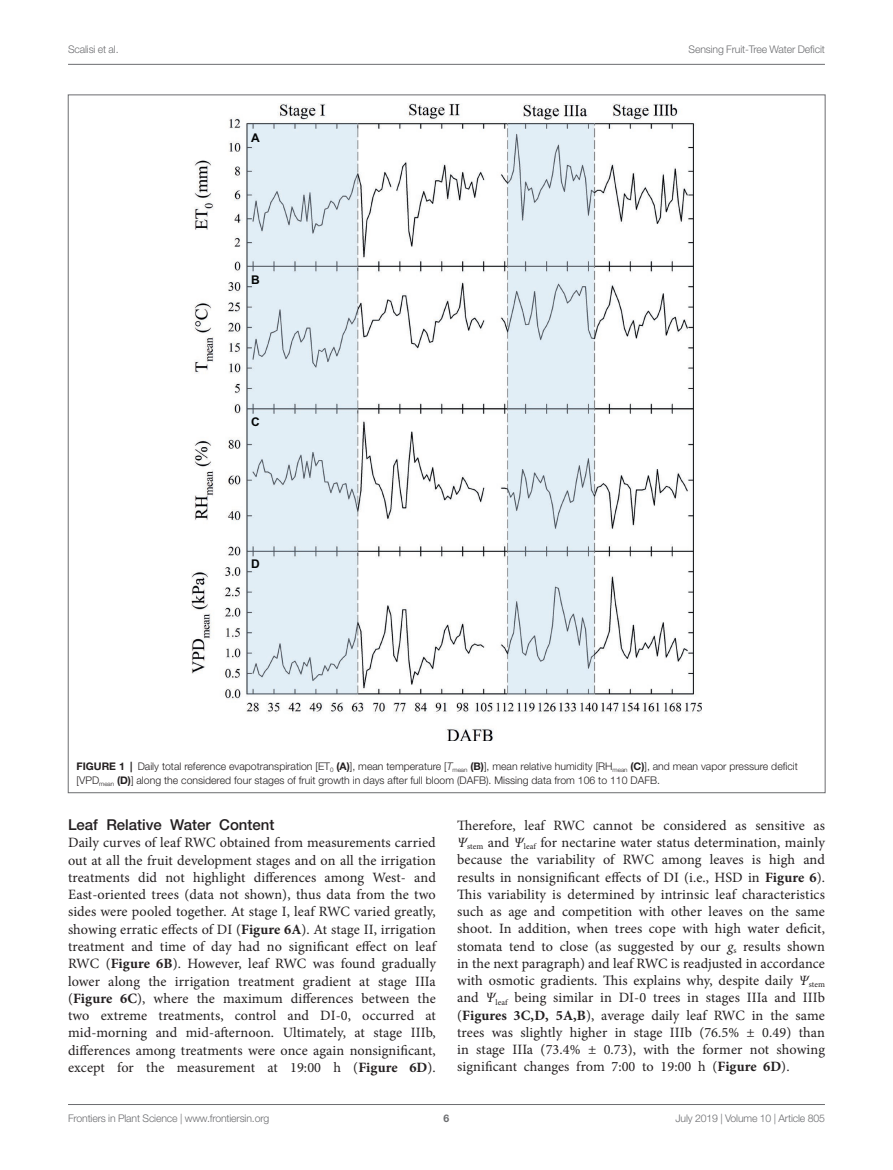
<style>
.page{position:relative;width:893px;height:1170px;background:#fff}
.page>*{position:absolute;margin:0;border:0;box-sizing:border-box;transform-origin:0 0}
.HEAD_3{font:500 15px "Helvetica Neue LT Std";color:#231f20}
.TEXT_FLUSH{font:14.25px/17.2px "Minion Pro";letter-spacing:.005em;color:#231f20;text-align:justify}
.t1{font:700 12px "Arial";color:#030505}
.FIG_LEG{font:300 10.5px/14.2px "Helvetica Neue LT Std";color:#231f20}
.t2{font:300 10.5px "Helvetica Neue LT Std";letter-spacing:-.015em;color:#6c6d70}
.t3{font:700 10.5px "Helvetica Neue LT Std";color:#6c6d70}
.s1{font-weight:700}
.s2{font-style:italic}
</style>
<div class="page">
<hr style="left:68px;top:64px;width:757px;height:1px;background:#6c6d70">
<hr style="left:68px;top:1104px;width:757px;height:1px;background:#6c6d70">
<img style="left:191px;top:103px;width:511px;height:637px">
<p class="t2" style="left:68px;top:42px;width:52px">Scalisi et al.</p>
<p class="t2" style="left:689px;top:42px;width:138px">Sensing Fruit-Tree Water Deficit</p>
<p class="t1" style="left:251px;top:130px;width:10px">A</p>
<p class="t1" style="left:251px;top:271px;width:10px">B</p>
<p class="t1" style="left:251px;top:414px;width:10px">C</p>
<p class="t1" style="left:251px;top:555px;width:10px">D</p>
<p class="FIG_LEG" style="left:77px;top:758px;width:723px"><span class="s1">FIGURE 1 |</span> Daily total reference evapotranspiration [ET<sub>0</sub> <span class="s1">(A)</span>], mean temperature [<span class="s2">T</span><sub>mean</sub> <span class="s1">(B)</span>], mean relative humidity [RH<sub>mean</sub> <span class="s1">(C)</span>], and mean vapor pressure deficit [VPD<sub>mean</sub> <span class="s1">(D)</span>] along the considered four stages of fruit growth in days after full bloom (DAFB). Missing data from 106 to 110 DAFB.</p>
<p class="HEAD_3" style="left:68px;top:815px;width:208px">Leaf Relative Water Content</p>
<p class="TEXT_FLUSH" style="left:68px;top:834px;width:369px">Daily curves of leaf RWC obtained from measurements carried out at all the fruit development stages and on all the irrigation treatments did not highlight differences among West- and East-oriented trees (data not shown), thus data from the two sides were pooled together. At stage I, leaf RWC varied greatly, showing erratic effects of DI (<span class="s1">Figure 6A</span>). At stage II, irrigation treatment and time of day had no significant effect on leaf RWC (<span class="s1">Figure 6B</span>). However, leaf RWC was found gradually lower along the irrigation treatment gradient at stage IIIa (<span class="s1">Figure 6C</span>), where the maximum differences between the two extreme treatments, control and DI-0, occurred at mid-morning and mid-afternoon. Ultimately, at stage IIIb, differences among treatments were once again nonsignificant, except for the measurement at 19:00 h (<span class="s1">Figure 6D</span>).</p>
<p class="TEXT_FLUSH" style="left:457px;top:816px;width:369px">Therefore, leaf RWC cannot be considered as sensitive as <span class="s2">Ψ</span><sub>stem</sub> and <span class="s2">Ψ</span><sub>leaf</sub> for nectarine water status determination, mainly because the variability of RWC among leaves is high and results in nonsignificant effects of DI (i.e., HSD in <span class="s1">Figure 6</span>).<br>This variability is determined by intrinsic leaf characteristics such as age and competition with other leaves on the same shoot. In addition, when trees cope with high water deficit, stomata tend to close (as suggested by our <span class="s2">g</span><sub>s</sub> results shown in the next paragraph) and leaf RWC is readjusted in accordance with osmotic gradients. This explains why, despite daily <span class="s2">Ψ</span><sub>stem </sub>and <span class="s2">Ψ</span><sub>leaf</sub> being similar in DI-0 trees in stages IIIa and IIIb (<span class="s1">Figures 3C,D, 5A,B</span>), average daily leaf RWC in the same trees was slightly higher in stage IIIb (76.5% ± 0.49) than in stage IIIa (73.4% ± 0.73), with the former not showing significant changes from 7:00 to 19:00 h (<span class="s1">Figure 6D</span>).</p>
<p class="t2" style="left:68px;top:1111px;width:203px">Frontiers in Plant Science | www.frontiersin.org</p>
<p class="t3" style="left:444px;top:1111px;width:7px">6</p>
<p class="t2" style="left:675px;top:1111px;width:151px">July 2019 | Volume 10 | Article 805</p>
</div>
